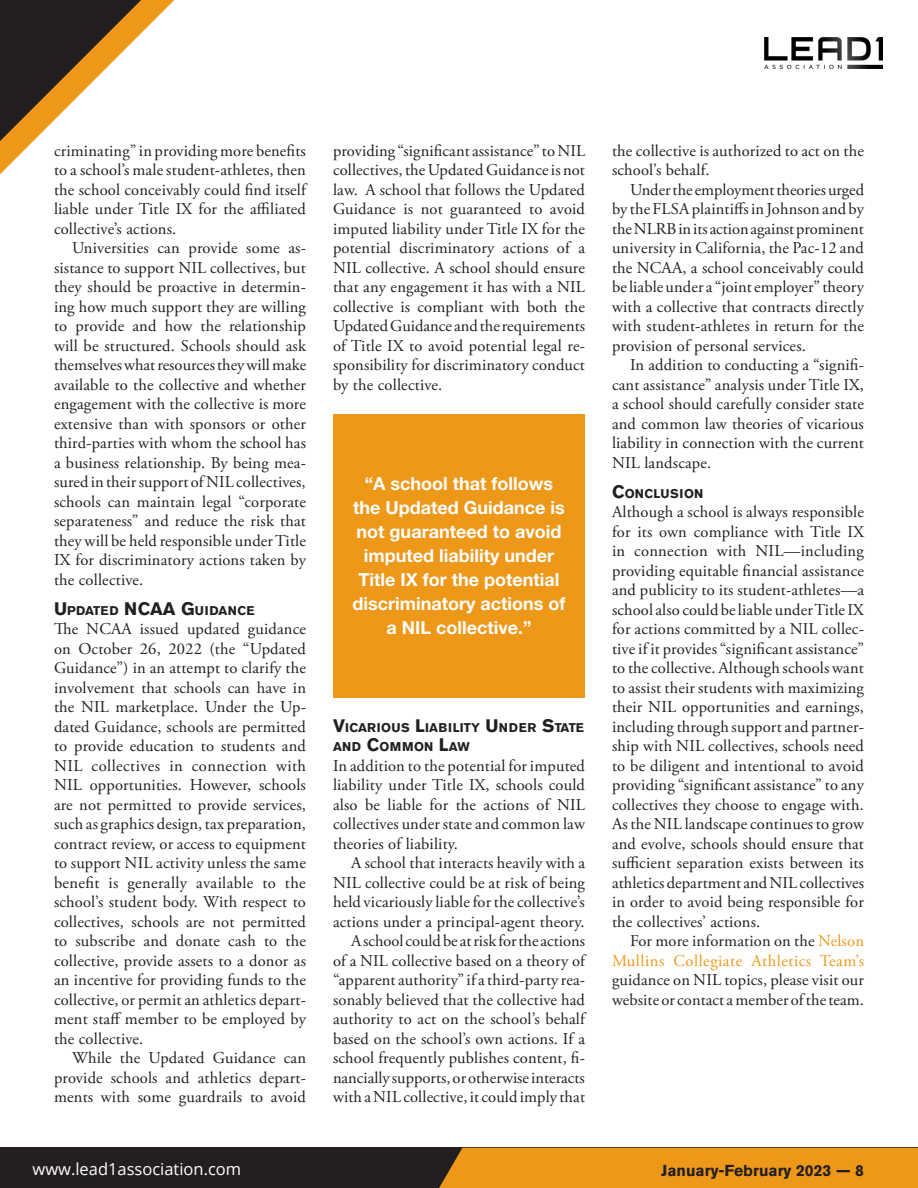
<style>
.page{position:relative;width:918px;height:1188px;background:#fff}
.page>*{position:absolute;margin:0;border:0;box-sizing:border-box;transform-origin:0 0}
.Quote_box{font:700 18px/24px "Helvetica Neue LT Std";color:#fff;text-align:center}
.Body_text{font:16.5px/19.5px "Adobe Garamond Pro";letter-spacing:.01em;color:#231f20;text-align:justify}
.Body_First{font:16.5px/19.5px "Adobe Garamond Pro";letter-spacing:.01em;color:#231f20;text-align:justify}
.t1{font:16.5px "Open Sans";color:#fff}
.t2{font:700 15.75px "Akzidenz Grotesk Std";color:#231f20}
.Subhead{font:700 12.6px/19.5px "Akzidenz Grotesk Std";letter-spacing:.035em;color:#231f20}
.Subhead-2{font:700 12.6px "Akzidenz Grotesk Std";letter-spacing:.015em;color:#231f20}
.s1{font-size:18px}
.s2{color:#ee9819}
</style>
<div class="page">
<div style="left:0;top:1148px;width:918px;height:40px;background:#231f20"></div>
<div style="left:439px;top:1148px;width:479px;height:40px;background:#ee9819"></div>
<svg style="left:0;top:0;width:174px;height:174px"></svg>
<img style="left:765px;top:37px;width:118px;height:32px">
<div style="left:333px;top:414px;width:252px;height:284px;background:#ee9819"></div>
<p class="Body_text" style="left:54px;top:142px;width:254px">criminating” in providing more benefits to a school’s male student-athletes, then the school conceivably could find itself liable under Title IX for the affiliated collective’s actions.</p>
<p class="Body_text" style="left:54px;top:239px;width:254px;text-indent:18px">Universities can provide some as&shy;sistance to support NIL collectives, but they should be proactive in determin&shy;ing how much support they are willing to provide and how the relationship will be structured. Schools should ask themselves what resources they will make available to the collective and whether engagement with the collective is more extensive than with sponsors or other third-parties with whom the school has a business relationship. By being mea&shy;sured in their support of NIL collectives, schools can maintain legal “corporate separateness” and reduce the risk that they will be held responsible under Title IX for discriminatory actions taken by the collective.</p>
<p class="Subhead-2" style="left:54px;top:603px;width:202px"><span class="s1">U</span>PDATED <span class="s1">NCAA G</span>UIDANCE</p>
<p class="Body_First" style="left:54px;top:620px;width:254px">The NCAA issued updated guidance on October 26, 2022 (the “Updated Guidance”) in an attempt to clarify the involvement that schools can have in the NIL marketplace. Under the Up&shy;dated Guidance, schools are permitted to provide education to students and NIL collectives in connection with NIL opportunities. However, schools are not permitted to provide services, such as graphics design, tax preparation, contract review, or access to equipment to support NIL activity unless the same benefit is generally available to the school’s student body. With respect to collectives, schools are not permitted to subscribe and donate cash to the collective, provide assets to a donor as an incentive for providing funds to the collective, or permit an athletics depart&shy;ment staff member to be employed by the collective.</p>
<p class="Body_text" style="left:54px;top:1049px;width:254px;text-indent:18px">While the Updated Guidance can provide schools and athletics depart&shy;ments with some guardrails to avoid</p>
<p class="Body_text" style="left:333px;top:142px;width:254px">providing “significant assistance” to NIL collectives, the Updated Guidance is not law. A school that follows the Updated Guidance is not guaranteed to avoid imputed liability under Title IX for the potential discriminatory actions of a NIL collective. A school should ensure that any engagement it has with a NIL collective is compliant with both the Updated Guidance and the requirements of Title IX to avoid potential legal re&shy;sponsibility for discriminatory conduct by the collective.</p>
<p class="Quote_box" style="left:353px;top:472px;width:214px">“A school that follows the Updated Guidance is not guaranteed to avoid imputed liability under<br>Title IX for the potential discriminatory actions of a NIL collective.”</p>
<p class="Subhead" style="left:333px;top:718px;width:253px"><span class="s1">V</span>ICARIOUS <span class="s1">L</span>IABILITY <span class="s1">U</span>NDER <span class="s1">S</span>TATE<br>AND <span class="s1">C</span>OMMON <span class="s1">L</span>AW</p>
<p class="Body_First" style="left:333px;top:757px;width:254px">In addition to the potential for imputed liability under Title IX, schools could also be liable for the actions of NIL collectives under state and common law theories of liability.</p>
<p class="Body_text" style="left:333px;top:854px;width:254px;text-indent:18px">A school that interacts heavily with a NIL collective could be at risk of being held vicariously liable for the collective’s actions under a principal-agent theory.</p>
<p class="Body_text" style="left:333px;top:932px;width:254px;text-indent:18px">A school could be at risk for the actions of a NIL collective based on a theory of “apparent authority” if a third-party rea&shy;sonably believed that the collective had authority to act on the school’s behalf based on the school’s own actions. If a school frequently publishes content, fi&shy;nancially supports, or otherwise interacts with a NIL collective, it could imply that</p>
<p class="Body_text" style="left:612px;top:142px;width:254px">the collective is authorized to act on the school’s behalf.</p>
<p class="Body_text" style="left:612px;top:181px;width:254px;text-indent:18px">Under the employment theories urged by the FLSA plaintiffs in Johnson and by the NLRB in its action against prominent university in California, the Pac-12 and the NCAA, a school conceivably could be liable under a “joint employer” theory with a collective that contracts directly with student-athletes in return for the provision of personal services.</p>
<p class="Body_text" style="left:612px;top:356px;width:254px;text-indent:18px">In addition to conducting a “signifi&shy;cant assistance” analysis under Title IX, a school should carefully consider state and common law theories of vicarious liability in connection with the current NIL landscape.</p>
<p class="Subhead" style="left:612px;top:484px;width:93px"><span class="s1">C</span>ONCLUSION</p>
<p class="Body_First" style="left:612px;top:503px;width:254px">Although a school is always responsible for its own compliance with Title IX in connection with NIL—including providing equitable financial assistance and publicity to its student-athletes—a school also could be liable under Title IX for actions committed by a NIL collec&shy;tive if it provides “significant assistance” to the collective. Although schools want to assist their students with maximizing their NIL opportunities and earnings, including through support and partner&shy;ship with NIL collectives, schools need to be diligent and intentional to avoid providing “significant assistance” to any collectives they choose to engage with.<br>As the NIL landscape continues to grow and evolve, schools should ensure that sufficient separation exists between its athletics department and NIL collectives in order to avoid being responsible for the collectives’ actions.</p>
<p class="Body_text" style="left:612px;top:932px;width:254px;text-indent:18px">For more information on the <span class="s2">Nelson Mullins Collegiate Athletics Team’s </span>guidance on NIL topics, please visit our website or contact a member of the team.</p>
<p class="t1" style="left:33px;top:1157px;width:210px">www.lead1association.com</p>
<p class="t2" style="left:661px;top:1162px;width:204px">January-February 2023 — 8</p>
</div>
